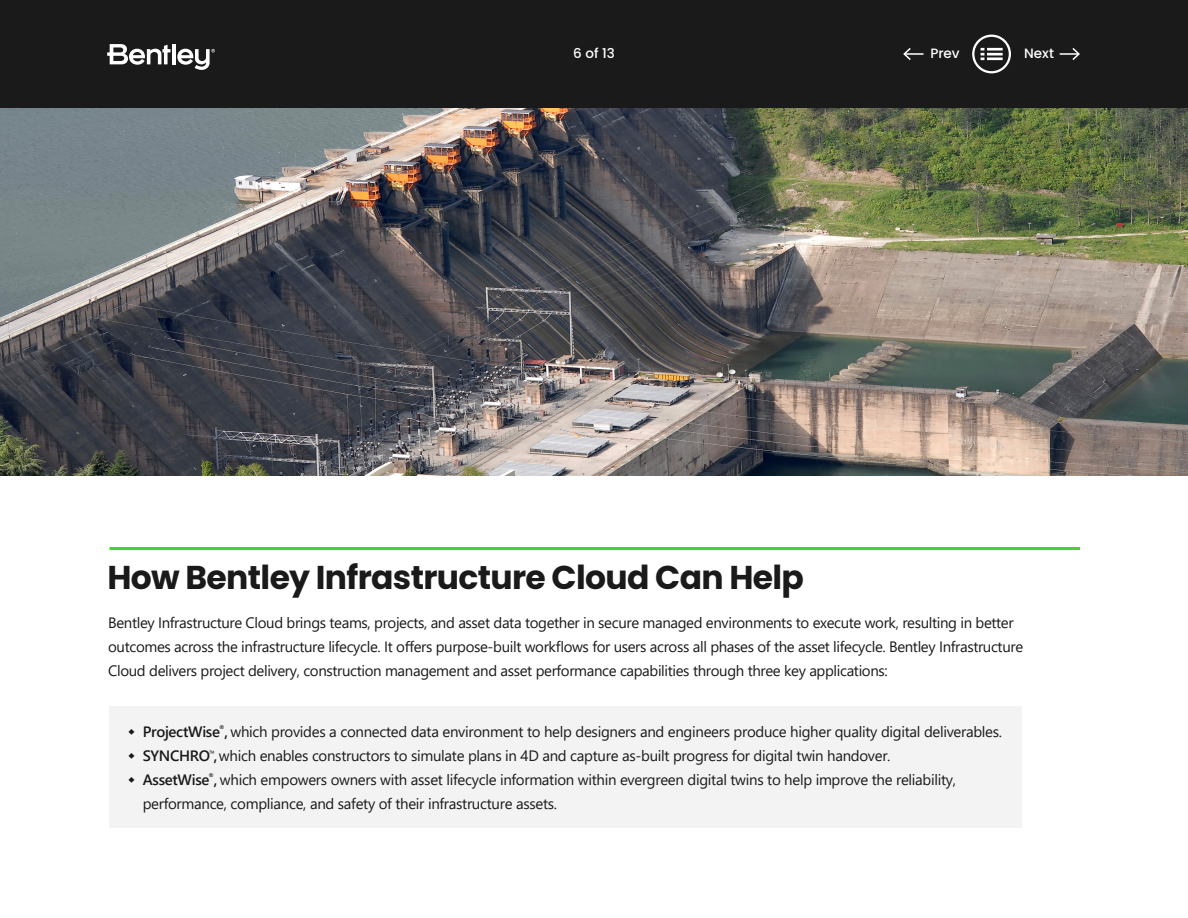
<style>
.page{position:relative;width:1188px;height:918px;background:#fff}
.page>*{position:absolute;margin:0;border:0;box-sizing:border-box;transform-origin:0 0}
.t1{font:700 33px "Poppins";letter-spacing:-.02em;color:#1a1a1a}
.t2{font:15px/24px "Segoe UI";letter-spacing:-.025em;color:#1a1a1a}
.t3{font:500 13.5px "Poppins";color:#fff}
.t4{font:600 7.05px "Segoe UI";color:#1a1a1a}
.s1{font-weight:600}
</style>
<div class="page">
<img style="left:0;top:108px;width:1188px;height:368px">
<hr style="left:110px;top:547px;width:970px;height:3px;background:#44d62c">
<div style="left:0;top:0;width:1188px;height:108px;background:#1a1a1a"></div>
<hr style="left:904px;top:53px;width:20px;height:2px;background:#fff">
<svg style="left:903px;top:48px;width:9px;height:12px"></svg>
<svg style="left:1060px;top:48px;width:20px;height:12px"></svg>
<svg style="left:107px;top:44px;width:63px;height:21px"></svg>
<hr style="left:172px;top:44px;width:4px;height:20px;background:#fff">
<svg style="left:177px;top:49px;width:38px;height:21px"></svg>
<div style="left:110px;top:707px;width:912px;height:121px;background:#f3f3f3"></div>
<svg style="left:972px;top:35px;width:39px;height:38px"></svg>
<p class="t3" style="left:573px;top:46px;width:43px">6 of 13</p>
<p class="t3" style="left:930px;top:46px;width:31px">Prev</p>
<p class="t3" style="left:1024px;top:46px;width:31px">Next</p>
<h1 class="t1" style="left:107px;top:563px;width:698px">How Bentley Infrastructure Cloud Can Help</h1>
<p class="t2" style="left:108px;top:610px;width:916px">Bentley Infrastructure Cloud brings teams, projects, and asset data together in secure managed environments to execute work, resulting in better outcomes across the infrastructure lifecycle. It offers purpose-built workflows for users across all phases of the asset lifecycle. Bentley Infrastructure<br>Cloud delivers project delivery, construction management and asset performance capabilities through three key applications:</p>
<p class="t4" style="left:219px;top:724px;width:8px">®</p>
<p class="t2" style="left:143px;top:743px;width:815px"><span class="s1">SYNCHRO</span><sup>™</sup><span class="s1">,</span> which enables constructors to simulate plans in 4D and capture as-built progress for digital twin handover.<br><span class="s1">AssetWise ,</span> which empowers owners with asset lifecycle information within evergreen digital twins to help improve the reliability,</p>
<p class="t2" style="left:143px;top:719px;width:861px"><span class="s1">ProjectWise ,</span> which provides a connected data environment to help designers and engineers produce higher quality digital deliverables.</p>
<p class="t4" style="left:208px;top:772px;width:8px">®</p>
<p class="t2" style="left:143px;top:791px;width:416px">performance, compliance, and safety of their infrastructure assets.</p>
</div>
